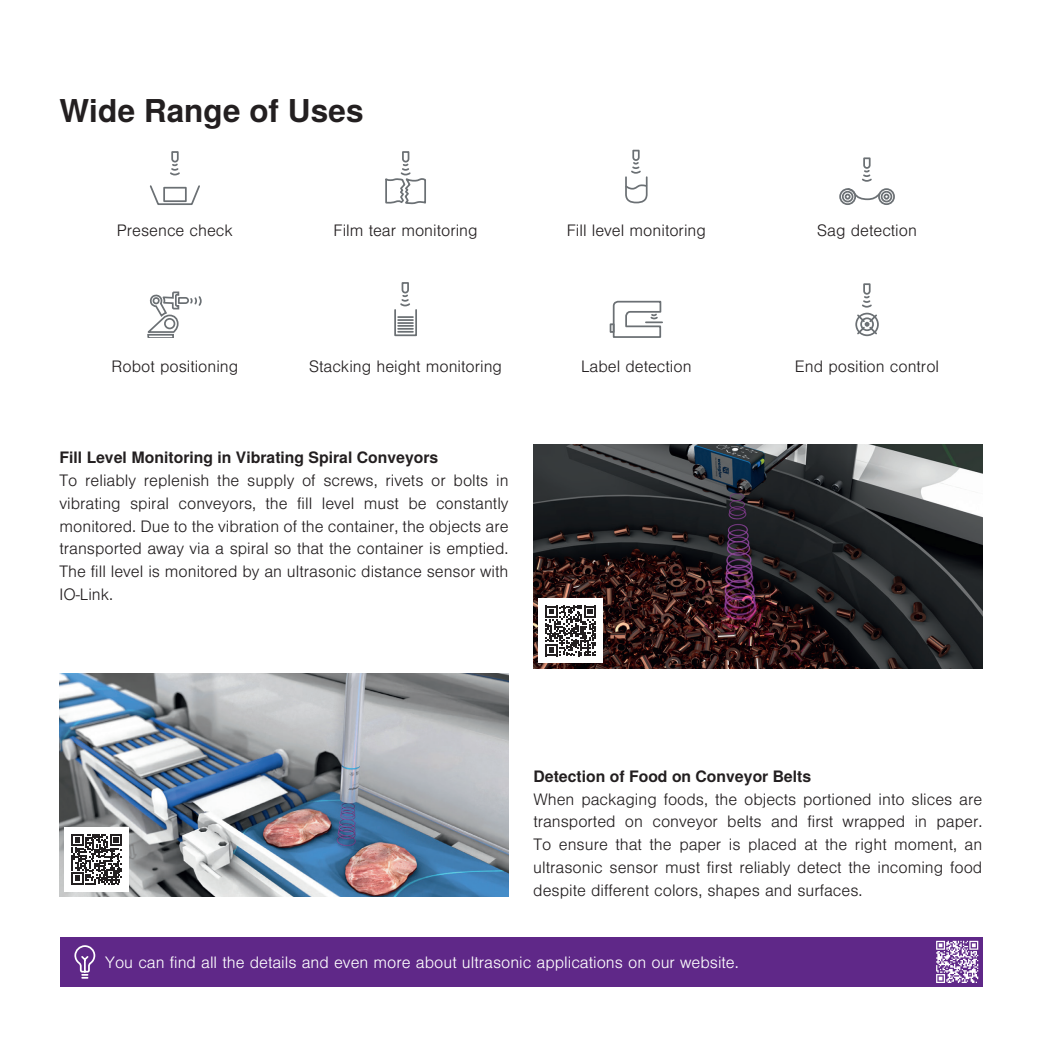
<style>
.page{position:relative;width:1042px;height:1042px;background:#fff}
.page>*{position:absolute;margin:0;border:0;box-sizing:border-box;transform-origin:0 0}
.t1{font:700 31.5px "Nimbus Sans Global";color:#231f20}
.t2{font:300 15.75px/22.8px "Nimbus Sans Global";color:#231f20;text-align:justify}
.t3{font:700 15.75px "Nimbus Sans Global";color:#231f20}
.t4{font:300 15.75px "Nimbus Sans Global";color:#fff}
</style>
<div class="page">
<img style="left:533px;top:445px;width:449px;height:223px">
<div style="left:538px;top:599px;width:65px;height:64px;background:#fff"></div>
<svg style="left:545px;top:605px;width:51px;height:51px"></svg>
<img style="left:60px;top:673px;width:448px;height:223px">
<div style="left:64px;top:827px;width:65px;height:64px;background:#fff"></div>
<svg style="left:71px;top:834px;width:51px;height:50px"></svg>
<div style="left:60px;top:937px;width:922px;height:49px;background:#5f2888"></div>
<svg style="left:936px;top:941px;width:42px;height:42px"></svg>
<svg style="left:74px;top:945px;width:22px;height:34px"></svg>
<svg style="left:170px;top:151px;width:10px;height:25px"></svg>
<svg style="left:150px;top:185px;width:50px;height:20px"></svg>
<div style="left:163px;top:187px;width:24px;height:15px;border:2px solid #6b7074"></div>
<svg style="left:385px;top:151px;width:41px;height:54px"></svg>
<svg style="left:625px;top:149px;width:23px;height:55px"></svg>
<div style="left:842px;top:191px;width:11px;height:11px;border:2px solid #6b7074;border-radius:50%"></div>
<div style="left:839px;top:188px;width:17px;height:17px;border:2px solid #6b7074;border-radius:50%"></div>
<div style="left:881px;top:191px;width:11px;height:11px;border:2px solid #6b7074;border-radius:50%"></div>
<div style="left:878px;top:188px;width:17px;height:17px;border:2px solid #6b7074;border-radius:50%"></div>
<svg style="left:844px;top:157px;width:45px;height:44px"></svg>
<svg style="left:147px;top:291px;width:55px;height:47px"></svg>
<svg style="left:394px;top:282px;width:23px;height:55px"></svg>
<div style="left:610px;top:323px;width:4px;height:10px;border:2px solid #6b7074"></div>
<svg style="left:612px;top:301px;width:50px;height:37px"></svg>
<svg style="left:855px;top:283px;width:24px;height:53px"></svg>
<h1 class="t1" style="left:60px;top:93px;width:306px">Wide Range of Uses</h1>
<p class="t2" style="left:117px;top:219px;width:117px">Presence check</p>
<p class="t2" style="left:334px;top:219px;width:146px">Film tear monitoring</p>
<p class="t2" style="left:567px;top:219px;width:141px">Fill level monitoring</p>
<p class="t2" style="left:817px;top:219px;width:101px">Sag detection</p>
<p class="t2" style="left:111px;top:355px;width:128px">Robot positioning</p>
<p class="t2" style="left:309px;top:355px;width:194px">Stacking height monitoring</p>
<p class="t2" style="left:581px;top:355px;width:112px">Label detection</p>
<p class="t2" style="left:795px;top:355px;width:146px">End position control</p>
<p class="t3" style="left:60px;top:449px;width:380px">Fill Level Monitoring in Vibrating Spiral Conveyors</p>
<p class="t2" style="left:59px;top:469px;width:451px">To reliably replenish the supply of screws, rivets or bolts in vibrating spiral conveyors, the fill level must be constantly monitored. Due to the vibration of the container, the objects are transported away via a spiral so that the container is emptied.<br>The fill level is monitored by an ultrasonic distance sensor with IO-Link.</p>
<p class="t3" style="left:533px;top:767px;width:279px">Detection of Food on Conveyor Belts</p>
<p class="t2" style="left:533px;top:788px;width:450px">When packaging foods, the objects portioned into slices are transported on conveyor belts and first wrapped in paper.<br>To ensure that the paper is placed at the right moment, an ultrasonic sensor must first reliably detect the incoming food despite different colors, shapes and surfaces.</p>
<p class="t4" style="left:105px;top:953px;width:635px">You can find all the details and even more about ultrasonic applications on our website.</p>
</div>
